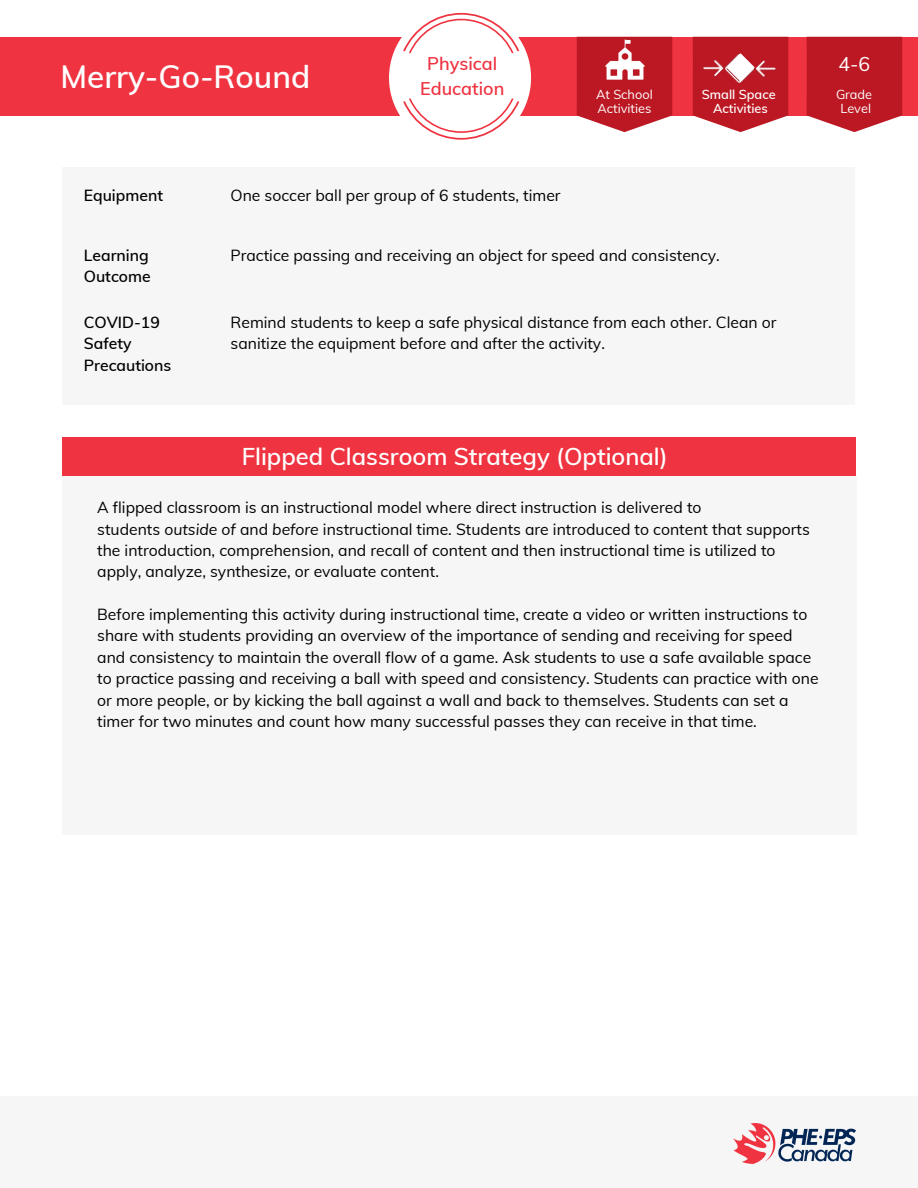
<style>
.page{position:relative;width:918px;height:1188px;background:#fff}
.page>*{position:absolute;margin:0;border:0;box-sizing:border-box;transform-origin:0 0}
.t1{font:600 31.5px "Muli";color:#fff}
.t2{font:600 23.7px "Muli";color:#fff}
.t3{font:19.5px "Muli";color:#fff}
.t4{font:600 18px/25px "Muli";color:#ef3340;text-align:center}
.t5{font:15.75px/21.3px "Muli";color:#000}
.t6{font:600 15.75px/21.3px "Muli";color:#000}
.t7{font:12.75px/14.7px "Muli";color:#fff;text-align:center}
.t8{font:600 12.75px/14.7px "Muli";color:#fff;text-align:center}
.s1{font-style:italic}
</style>
<div class="page">
<div style="left:62px;top:475px;width:795px;height:359px;background:#f6f6f6"></div>
<div style="left:62px;top:437px;width:794px;height:38px;background:#ef3340"></div>
<div style="left:0;top:1096px;width:918px;height:92px;background:#f6f6f6"></div>
<img style="left:734px;top:1123px;width:121px;height:41px">
<div style="left:62px;top:167px;width:793px;height:237px;background:#f6f6f6"></div>
<div style="left:0;top:37px;width:918px;height:79px;background:#ef3340"></div>
<svg style="left:807px;top:37px;width:95px;height:95px;background:#c12b35"></svg>
<svg style="left:389px;top:12px;width:142px;height:128px"></svg>
<svg style="left:577px;top:37px;width:95px;height:95px;background:#c3323c"></svg>
<img style="left:601px;top:37px;width:47px;height:47px">
<img style="left:692px;top:36px;width:97px;height:79px">
<svg style="left:693px;top:37px;width:95px;height:95px;background:#c53a44"></svg>
<h1 class="t1" style="left:60px;top:56px;width:251px">Merry-Go-Round</h1>
<p class="t4" style="left:420px;top:50px;width:86px">Physical<br>Education</p>
<p class="t7" style="left:596px;top:86px;width:58px;text-align:left">At School<br>Activities</p>
<p class="t8" style="left:702px;top:86px;width:75px">Small Space<br>Activities</p>
<p class="t3" style="left:839px;top:51px;width:33px">4-6</p>
<p class="t7" style="left:836px;top:86px;width:38px">Grade<br>Level</p>
<p class="t6" style="left:84px;top:185px;width:81px">Equipment</p>
<p class="t5" style="left:231px;top:185px;width:332px">One soccer ball per group of 6 students, timer</p>
<p class="t6" style="left:84px;top:244px;width:68px">Learning<br>Outcome</p>
<p class="t5" style="left:231px;top:244px;width:491px">Practice passing and receiving an object for speed and consistency.</p>
<p class="t6" style="left:84px;top:311px;width:89px">COVID-19<br>Safety<br>Precautions</p>
<p class="t5" style="left:231px;top:311px;width:547px">Remind students to keep a safe physical distance from each other. Clean or sanitize the equipment before and after the activity.</p>
<h2 class="t2" style="left:242px;top:441px;width:428px">Flipped Classroom Strategy (Optional)</h2>
<p class="t5" style="left:97px;top:497px;width:714px">A flipped classroom is an instructional model where direct instruction is delivered to<br>students <span class="s1">outside of</span> and <span class="s1">before</span> instructional time. Students are introduced to content that supports the introduction, comprehension, and recall of content and then instructional time is utilized to apply, analyze, synthesize, or evaluate content.</p>
<p class="t5" style="left:97px;top:603px;width:723px">Before implementing this activity during instructional time, create a video or written instructions to share with students providing an overview of the importance of sending and receiving for speed and consistency to maintain the overall flow of a game. Ask students to use a safe available space to practice passing and receiving a ball with speed and consistency. Students can practice with one or more people, or by kicking the ball against a wall and back to themselves. Students can set a timer for two minutes and count how many successful passes they can receive in that time.</p>
</div>
